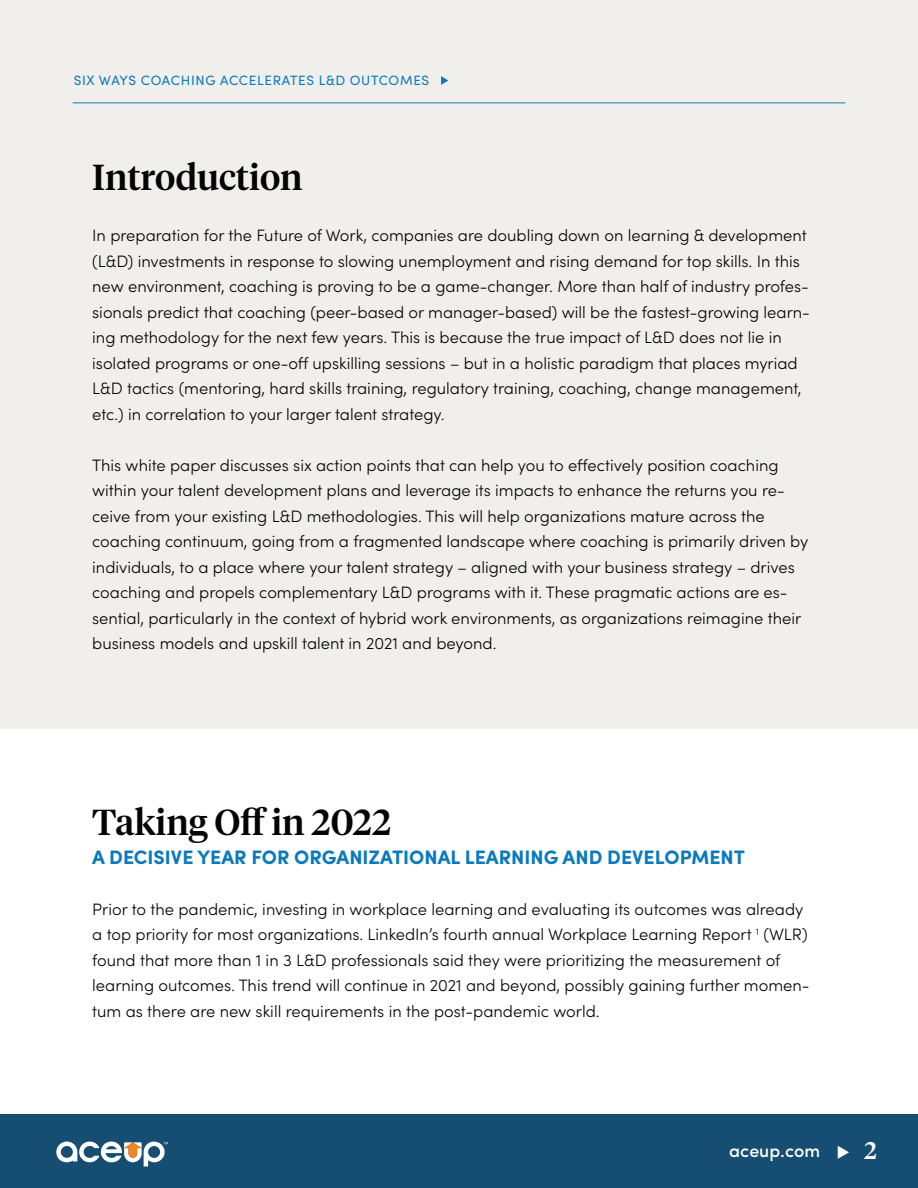
<style>
.page{position:relative;width:918px;height:1188px;background:#fff}
.page>*{position:absolute;margin:0;border:0;box-sizing:border-box;transform-origin:0 0}
.t1{font:500 36px "Tiempos Headline";color:#040503}
.t2{font:500 24px "Tiempos Headline";color:#fff}
.t3{font:700 19.5px "Sofia Pro";color:#0b79bd}
.t4{font:500 18px "Sofia Pro";color:#fff}
.t5{font:300 16.5px/25.5px "Sofia Pro";color:#040503}
.t6{font:13.5px "Sofia Pro";letter-spacing:.05em;color:#0b79bd}
</style>
<div class="page">
<div style="left:0;top:0;width:918px;height:729px;background:#f0efeb"></div>
<div style="left:0;top:1114px;width:918px;height:74px;background:#154d73"></div>
<svg style="left:838px;top:1146px;width:11px;height:13px"></svg>
<hr style="left:73px;top:102px;width:772px;height:1px;background:#0b79bd">
<svg style="left:441px;top:76px;width:7px;height:9px"></svg>
<svg style="left:56px;top:1141px;width:112px;height:26px"></svg>
<p class="t6" style="left:74px;top:70px;width:357px">SIX WAYS COACHING ACCELERATES L&amp;D OUTCOMES</p>
<h1 class="t1" style="left:92px;top:153px;width:212px">Introduction</h1>
<p class="t5" style="left:92px;top:222px;width:719px">In preparation for the Future of Work, companies are doubling down on learning &amp; development (L&amp;D) investments in response to slowing unemployment and rising demand for top skills. In this new environment, coaching is proving to be a game-changer. More than half of industry profes&shy;sionals predict that coaching (peer-based or manager-based) will be the fastest-growing learn&shy;ing methodology for the next few years. This is because the true impact of L&amp;D does not lie in isolated programs or one-off upskilling sessions – but in a holistic paradigm that places myriad L&amp;D tactics (mentoring, hard skills training, regulatory training, coaching, change management, etc.) in correlation to your larger talent strategy.</p>
<p class="t5" style="left:92px;top:451px;width:718px">This white paper discusses six action points that can help you to effectively position coaching within your talent development plans and leverage its impacts to enhance the returns you re&shy;ceive from your existing L&amp;D methodologies. This will help organizations mature across the coaching continuum, going from a fragmented landscape where coaching is primarily driven by individuals, to a place where your talent strategy – aligned with your business strategy – drives coaching and propels complementary L&amp;D programs with it. These pragmatic actions are es&shy;sential, particularly in the context of hybrid work environments, as organizations reimagine their business models and upskill talent in 2021 and beyond.</p>
<h1 class="t1" style="left:92px;top:798px;width:300px">Taking Off in 2022</h1>
<p class="t3" style="left:92px;top:842px;width:654px">A DECISIVE YEAR FOR ORGANIZATIONAL LEARNING AND DEVELOPMENT</p>
<p class="t5" style="left:92px;top:895px;width:719px">Prior to the pandemic, investing in workplace learning and evaluating its outcomes was already a top priority for most organizations. LinkedIn’s fourth annual Workplace Learning Report <sup>1</sup> (WLR) found that more than 1 in 3 L&amp;D professionals said they were prioritizing the measurement of learning outcomes. This trend will continue in 2021 and beyond, possibly gaining further momen&shy;tum as there are new skill requirements in the post-pandemic world.</p>
<p class="t4" style="left:729px;top:1137px;width:92px">aceup.com</p>
<h2 class="t2" style="left:864px;top:1134px;width:14px">2</h2>
</div>
